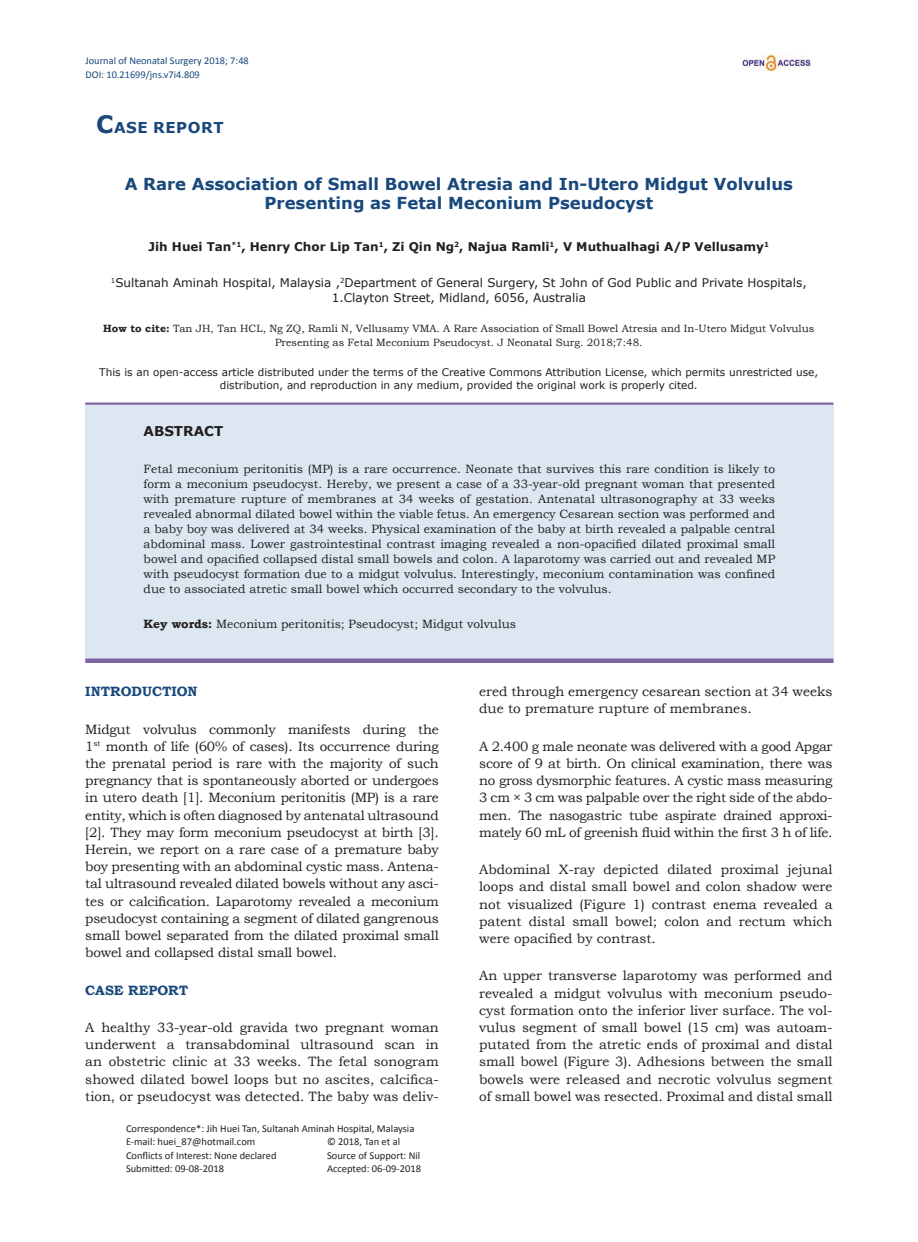
<style>
.page{position:relative;width:918px;height:1242px;background:#fff}
.page>*{position:absolute;margin:0;border:0;box-sizing:border-box;transform-origin:0 0}
.AT{font:700 16.5px/19.5px "Verdana";color:#19487c;text-align:center}
.AH{font:700 15px "Verdana";letter-spacing:.035em;color:#19487c}
.TX{font:13.5px/17.2px "Bookman Old Style";color:#231f20;text-align:justify}
.t1{font:700 13.5px "Bookman Old Style";color:#19487c}
.ABSH{font:700 13.5px "Verdana";color:#231f20}
.ABS{font:12px/15px "Bookman Old Style";color:#231f20;text-align:justify}
.AFF{font:12px/15px "Verdana";color:#231f20;text-align:center}
.AU{font:700 12px "Verdana";color:#231f20}
.KWD{font:12px "Bookman Old Style";color:#231f20}
.CR_Type{font:10.5px/13.5px "Verdana";color:#231f20;text-align:center}
.HIS{font:10.5px/13.5px "Calibri";color:#231f20}
.HTC{font:10.5px/13.5px "Bookman Old Style";color:#231f20;text-align:center}
.J_Name{font:10.35px "Calibri";color:#19487c}
.s1{font-size:24px}
.s2{font-weight:700}
</style>
<div class="page">
<div style="left:85px;top:403px;width:748px;height:259px;background:#dce7f1"></div>
<hr style="left:85px;top:403px;width:748px;height:2px;background:#8065a3">
<div style="left:85px;top:658px;width:748px;height:5px;background:#8065a3"></div>
<img style="left:743px;top:53px;width:67px;height:18px">
<p class="J_Name" style="left:86px;top:54px;width:165px">Journal of Neonatal Surgery 2018; 7:48</p>
<p class="J_Name" style="left:86px;top:67px;width:116px">DOI: 10.21699/jns.v7i4.809</p>
<p class="AH" style="left:96px;top:116px;width:129px"><span class="s1">C</span>ASE REPORT</p>
<p class="AT" style="left:125px;top:174px;width:670px">A Rare Association of Small Bowel Atresia and In-Utero Midgut Volvulus<br>Presenting as Fetal Meconium Pseudocyst</p>
<p class="AU" style="left:149px;top:238px;width:622px">Jih Huei Tan<sup>*1</sup>, Henry Chor Lip Tan<sup>1</sup>, Zi Qin Ng<sup>2</sup>, Najua Ramli<sup>1</sup>, V Muthualhagi A/P Vellusamy<sup>1</sup></p>
<p class="AFF" style="left:111px;top:275px;width:697px"><sup>1</sup>Sultanah Aminah Hospital, Malaysia ,<sup>2</sup>Department of General Surgery, St John of God Public and Private Hospitals,<br>1.Clayton Street, Midland, 6056, Australia</p>
<p class="HTC" style="left:103px;top:322px;width:713px"><span class="s2">How to cite:</span> Tan JH, Tan HCL, Ng ZQ, Ramli N, Vellusamy VMA. A Rare Association of Small Bowel Atresia and In-Utero Midgut Volvulus<br>Presenting as Fetal Meconium Pseudocyst. J Neonatal Surg. 2018;7:48.</p>
<p class="CR_Type" style="left:99px;top:365px;width:721px">This is an open-access article distributed under the terms of the Creative Commons Attribution License, which permits unrestricted use, distribution, and reproduction in any medium, provided the original work is properly cited.</p>
<p class="ABSH" style="left:144px;top:422px;width:81px">ABSTRACT</p>
<p class="ABS" style="left:144px;top:461px;width:633px">Fetal meconium peritonitis (MP) is a rare occurrence. Neonate that survives this rare condition is likely to form a meconium pseudocyst. Hereby, we present a case of a 33-year-old pregnant woman that presented with premature rupture of membranes at 34 weeks of gestation. Antenatal ultrasonography at 33 weeks revealed abnormal dilated bowel within the viable fetus. An emergency Cesarean section was performed and a baby boy was delivered at 34 weeks. Physical examination of the baby at birth revealed a palpable central abdominal mass. Lower gastrointestinal contrast imaging revealed a non-opacified dilated proximal small bowel and opacified collapsed distal small bowels and colon. A laparotomy was carried out and revealed MP with pseudocyst formation due to a midgut volvulus. Interestingly, meconium contamination was confined due to associated atretic small bowel which occurred secondary to the volvulus.</p>
<p class="KWD" style="left:144px;top:616px;width:374px"><span class="s2">Key words:</span> Meconium peritonitis; Pseudocyst; Midgut volvulus</p>
<h1 class="t1" style="left:85px;top:682px;width:114px">INTRODUCTION</h1>
<p class="TX" style="left:85px;top:720px;width:355px">Midgut volvulus commonly manifests during the 1<sup>st</sup> month of life (60% of cases). Its occurrence during the prenatal period is rare with the majority of such pregnancy that is spontaneously aborted or undergoes in utero death [1]. Meconium peritonitis (MP) is a rare entity, which is often diagnosed by antenatal ultrasound [2]. They may form meconium pseudocyst at birth [3].<br>Herein, we report on a rare case of a premature baby boy presenting with an abdominal cystic mass. Antena&shy;tal ultrasound revealed dilated bowels without any asci&shy;tes or calcification. Laparotomy revealed a meconium pseudocyst containing a segment of dilated gangrenous small bowel separated from the dilated proximal small bowel and collapsed distal small bowel.</p>
<h1 class="t1" style="left:85px;top:980px;width:104px">CASE REPORT</h1>
<p class="TX" style="left:85px;top:1019px;width:355px">A healthy 33-year-old gravida two pregnant woman underwent a transabdominal ultrasound scan in an obstetric clinic at 33 weeks. The fetal sonogram showed dilated bowel loops but no ascites, calcifica&shy;tion, or pseudocyst was detected. The baby was deliv-</p>
<p class="HIS" style="left:126px;top:1121px;width:290px">Correspondence*: Jih Huei Tan, Sultanah Aminah Hospital, Malaysia<br>E-mail: huei_87@hotmail.com</p>
<p class="HIS" style="left:327px;top:1135px;width:75px">© 2018, Tan et al</p>
<p class="HIS" style="left:126px;top:1148px;width:152px">Conflicts of Interest: None declared</p>
<p class="HIS" style="left:327px;top:1148px;width:95px">Source of Support: Nil</p>
<p class="HIS" style="left:126px;top:1162px;width:100px">Submitted: 09-08-2018</p>
<p class="HIS" style="left:327px;top:1162px;width:95px">Accepted: 06-09-2018</p>
<p class="TX" style="left:479px;top:683px;width:355px">ered through emergency cesarean section at 34 weeks due to premature rupture of membranes.</p>
<p class="TX" style="left:479px;top:738px;width:355px">A 2.400 g male neonate was delivered with a good Apgar score of 9 at birth. On clinical examination, there was no gross dysmorphic features. A cystic mass measuring 3 cm × 3 cm was palpable over the right side of the abdo&shy;men. The nasogastric tube aspirate drained approxi&shy;mately 60 mL of greenish fluid within the first 3 h of life.</p>
<p class="TX" style="left:479px;top:861px;width:355px">Abdominal X-ray depicted dilated proximal jejunal loops and distal small bowel and colon shadow were not visualized (Figure 1) contrast enema revealed a patent distal small bowel; colon and rectum which were opacified by contrast.</p>
<p class="TX" style="left:479px;top:967px;width:355px">An upper transverse laparotomy was performed and revealed a midgut volvulus with meconium pseudo&shy;cyst formation onto the inferior liver surface. The vol&shy;vulus segment of small bowel (15 cm) was autoam&shy;putated from the atretic ends of proximal and distal small bowel (Figure 3). Adhesions between the small bowels were released and necrotic volvulus segment of small bowel was resected. Proximal and distal small</p>
</div>
